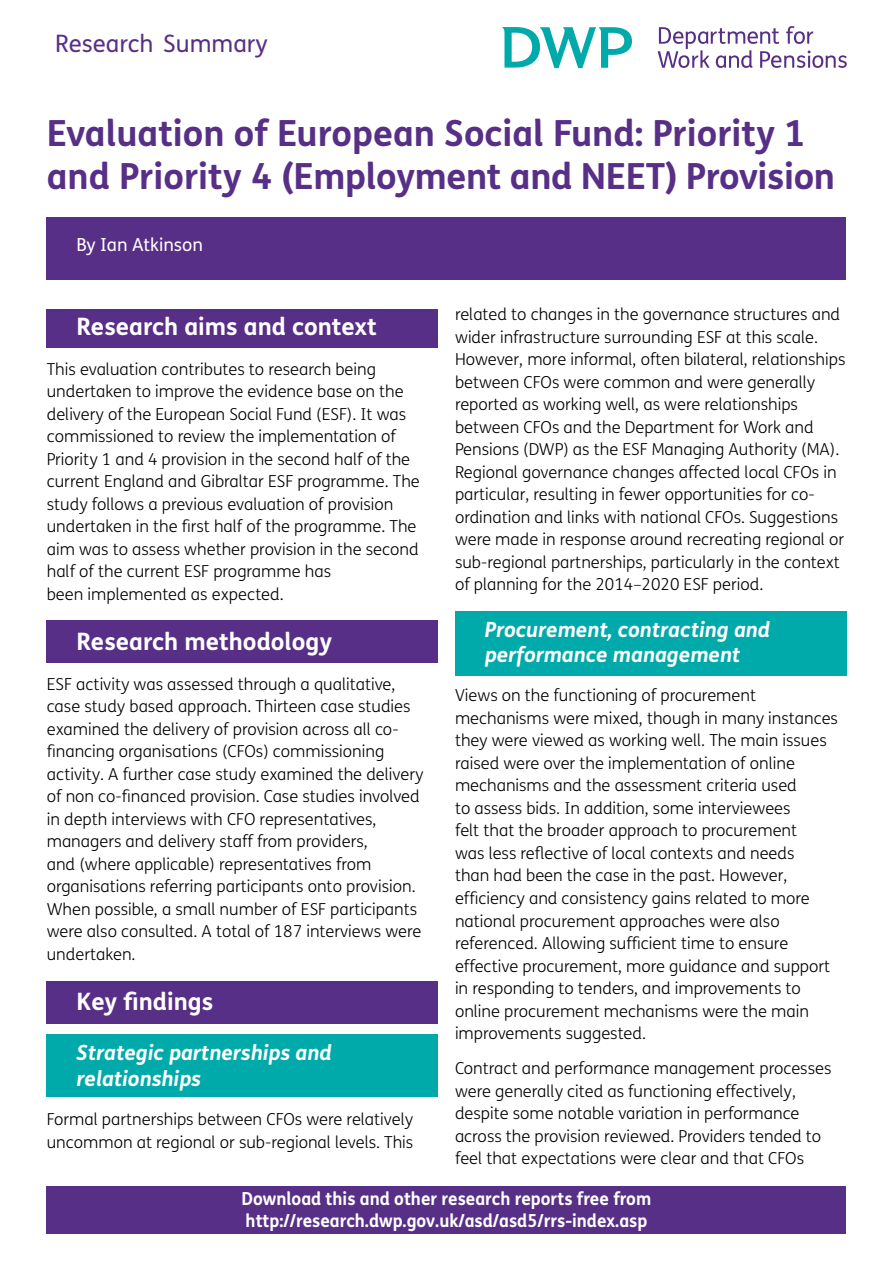
<style>
.page{position:relative;width:893px;height:1263px;background:#fff}
.page>*{position:absolute;margin:0;border:0;box-sizing:border-box;transform-origin:0 0}
.Main_heading{font:700 36px/43.2px "FS Me";color:#582f86}
.t1{font:700 24px "FS Me";color:#fff}
.Lh_header{font:24px "FS Me";color:#582f86}
.t2{font:italic 700 21px/25.2px "FS Me";color:#fff}
.Web_address_line{font:700 18px/21.6px "FS Me";color:#fff;scale:.95 1}
.Author{font:18px "FS Me";color:#fff}
.Main_text{font:300 16.5px/22.5px "FS Me";color:#000}
</style>
<div class="page">
<div style="left:47px;top:1186px;width:799px;height:47px;background:#582f86"></div>
<div style="left:47px;top:1034px;width:391px;height:63px;background:#00aaab"></div>
<div style="left:47px;top:981px;width:391px;height:43px;background:#582f86"></div>
<div style="left:455px;top:611px;width:391px;height:64px;background:#00aaab"></div>
<div style="left:47px;top:621px;width:391px;height:42px;background:#582f86"></div>
<div style="left:47px;top:310px;width:391px;height:38px;background:#582f86"></div>
<div style="left:47px;top:217px;width:799px;height:62px;background:#582f86"></div>
<svg style="left:502px;top:26px;width:345px;height:43px"></svg>
<p class="Lh_header" style="left:55px;top:27px;width:214px">Research Summary</p>
<p class="Main_heading" style="left:47px;top:110px;width:790px">Evaluation of European Social Fund: Priority 1 and Priority 4 (Employment and NEET) Provision</p>
<p class="Author" style="left:77px;top:233px;width:128px">By Ian Atkinson</p>
<h2 class="t1" style="left:77px;top:308px;width:302px">Research aims and context</h2>
<p class="Main_text" style="left:47px;top:357px;width:375px">This evaluation contributes to research being undertaken to improve the evidence base on the delivery of the European Social Fund (ESF). It was commissioned to review the implementation of Priority 1 and 4 provision in the second half of the current England and Gibraltar ESF programme. The study follows a previous evaluation of provision undertaken in the first half of the programme. The aim was to assess whether provision in the second half of the current ESF programme has<br>been implemented as expected.</p>
<h2 class="t1" style="left:77px;top:623px;width:257px">Research methodology</h2>
<p class="Main_text" style="left:47px;top:672px;width:378px">ESF activity was assessed through a qualitative, case study based approach. Thirteen case studies examined the delivery of provision across all co&shy;financing organisations (CFOs) commissioning activity. A further case study examined the delivery of non co-financed provision. Case studies involved in depth interviews with CFO representatives, managers and delivery staff from providers,<br>and (where applicable) representatives from organisations referring participants onto provision.<br>When possible, a small number of ESF participants were also consulted. A total of 187 interviews were undertaken.</p>
<h2 class="t1" style="left:77px;top:982px;width:138px">Key findings</h2>
<h3 class="t2" style="left:77px;top:1039px;width:256px">Strategic partnerships and relationships</h3>
<p class="Main_text" style="left:47px;top:1107px;width:368px">Formal partnerships between CFOs were relatively uncommon at regional or sub-regional levels. This</p>
<p class="Main_text" style="left:455px;top:303px;width:392px">related to changes in the governance structures and wider infrastructure surrounding ESF at this scale.<br>However, more informal, often bilateral, relationships between CFOs were common and were generally reported as working well, as were relationships between CFOs and the Department for Work and Pensions (DWP) as the ESF Managing Authority (MA).<br>Regional governance changes affected local CFOs in particular, resulting in fewer opportunities for co&shy;ordination and links with national CFOs. Suggestions were made in response around recreating regional or sub-regional partnerships, particularly in the context of planning for the 2014–2020 ESF period.</p>
<h3 class="t2" style="left:485px;top:615px;width:287px">Procurement, contracting and performance management</h3>
<p class="Main_text" style="left:455px;top:684px;width:384px">Views on the functioning of procurement mechanisms were mixed, though in many instances they were viewed as working well. The main issues raised were over the implementation of online mechanisms and the assessment criteria used<br>to assess bids. In addition, some interviewees<br>felt that the broader approach to procurement<br>was less reflective of local contexts and needs<br>than had been the case in the past. However, efficiency and consistency gains related to more national procurement approaches were also referenced. Allowing sufficient time to ensure effective procurement, more guidance and support in responding to tenders, and improvements to online procurement mechanisms were the main improvements suggested.</p>
<p class="Main_text" style="left:455px;top:1057px;width:378px">Contract and performance management processes were generally cited as functioning effectively, despite some notable variation in performance across the provision reviewed. Providers tended to feel that expectations were clear and that CFOs</p>
<p class="Web_address_line" style="left:242px;top:1187px;width:433px">Download this and other research reports free from http://research.dwp.gov.uk/asd/asd5/rrs-index.asp</p>
</div>
